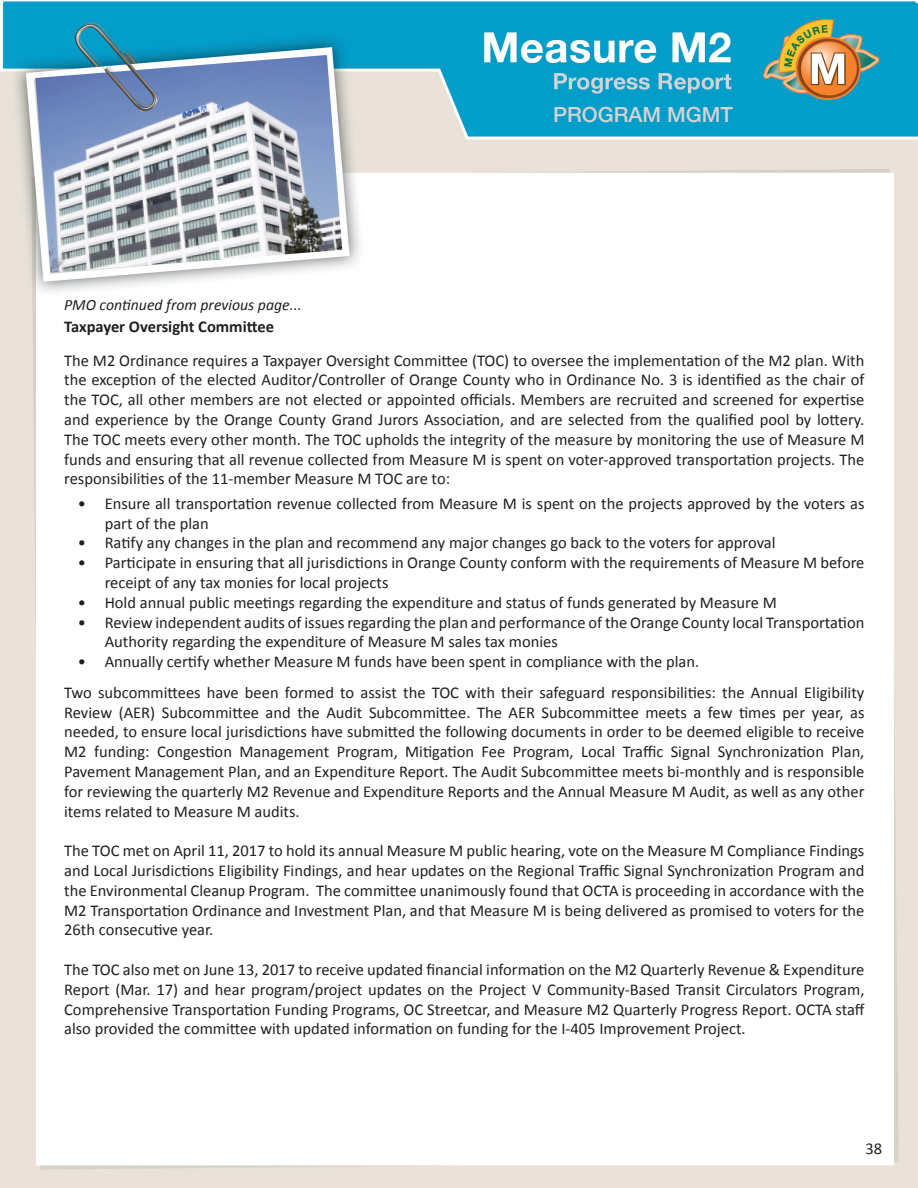
<style>
.page{position:relative;width:918px;height:1188px;background:#fff}
.page>*{position:absolute;margin:0;border:0;box-sizing:border-box;transform-origin:0 0}
.t1{font:500 21px "Helvetica Neue LT Std";color:#d4d3d2}
.t2{font:16.5px/19.8px "Calibri";color:#231f20;text-align:justify}
.t3{font:700 16.5px "Calibri";color:#231f20}
.t4{font:italic 15.75px "Calibri";color:#231f20}
</style>
<div class="page">
<img style="left:0;top:1px;width:918px;height:1187px">
<img style="left:35px;top:55px;width:307px;height:218px">
<img style="left:64px;top:22px;width:94px;height:93px">
<p class="t4" style="left:64px;top:294px;width:239px">PMO continued from previous page...</p>
<p class="t1" style="left:553px;top:102px;width:181px">PROGRAM MGMT</p>
<p class="t3" style="left:64px;top:316px;width:211px">Taxpayer Oversight Committee</p>
<p class="t2" style="left:64px;top:350px;width:802px">The M2 Ordinance requires a Taxpayer Oversight Committee (TOC) to oversee the implementation of the M2 plan. With the exception of the elected Auditor/Controller of Orange County who in Ordinance No. 3 is identified as the chair of the TOC, all other members are not elected or appointed officials. Members are recruited and screened for expertise and experience by the Orange County Grand Jurors Association, and are selected from the qualified pool by lottery.<br>The TOC meets every other month. The TOC upholds the integrity of the measure by monitoring the use of Measure M funds and ensuring that all revenue collected from Measure M is spent on voter-approved transportation projects. The responsibilities of the 11-member Measure M TOC are to:</p>
<p class="t2" style="left:105px;top:493px;width:761px;text-indent:-27px">• Ensure all transportation revenue collected from Measure M is spent on the projects approved by the voters as part of the plan</p>
<p class="t2" style="left:78px;top:533px;width:699px">• Ratify any changes in the plan and recommend any major changes go back to the voters for approval</p>
<p class="t2" style="left:105px;top:553px;width:761px;text-indent:-27px">• Participate in ensuring that all jurisdictions in Orange County conform with the requirements of Measure M before receipt of any tax monies for local projects</p>
<p class="t2" style="left:78px;top:592px;width:701px">• Hold annual public meetings regarding the expenditure and status of funds generated by Measure M</p>
<p class="t2" style="left:105px;top:612px;width:761px;text-indent:-27px">• Review independent audits of issues regarding the plan and performance of the Orange County local Transportation<br>Authority regarding the expenditure of Measure M sales tax monies</p>
<p class="t2" style="left:78px;top:652px;width:623px">• Annually certify whether Measure M funds have been spent in compliance with the plan.</p>
<p class="t2" style="left:64px;top:682px;width:802px">Two subcommittees have been formed to assist the TOC with their safeguard responsibilities: the Annual Eligibility Review (AER) Subcommittee and the Audit Subcommittee. The AER Subcommittee meets a few times per year, as needed, to ensure local jurisdictions have submitted the following documents in order to be deemed eligible to receive M2 funding: Congestion Management Program, Mitigation Fee Program, Local Traffic Signal Synchronization Plan, Pavement Management Plan, and an Expenditure Report. The Audit Subcommittee meets bi-monthly and is responsible for reviewing the quarterly M2 Revenue and Expenditure Reports and the Annual Measure M Audit, as well as any other items related to Measure M audits.</p>
<p class="t2" style="left:64px;top:841px;width:802px">The TOC met on April 11, 2017 to hold its annual Measure M public hearing, vote on the Measure M Compliance Findings and Local Jurisdictions Eligibility Findings, and hear updates on the Regional Traffic Signal Synchronization Program and the Environmental Cleanup Program. The committee unanimously found that OCTA is proceeding in accordance with the M2 Transportation Ordinance and Investment Plan, and that Measure M is being delivered as promised to voters for the 26th consecutive year.</p>
<p class="t2" style="left:64px;top:960px;width:802px">The TOC also met on June 13, 2017 to receive updated financial information on the M2 Quarterly Revenue &amp; Expenditure Report (Mar. 17) and hear program/project updates on the Project V Community-Based Transit Circulators Program, Comprehensive Transportation Funding Programs, OC Streetcar, and Measure M2 Quarterly Progress Report. OCTA staff also provided the committee with updated information on funding for the I-405 Improvement Project.</p>
<p class="t2" style="left:866px;top:1139px;width:18px">38</p>
</div>
